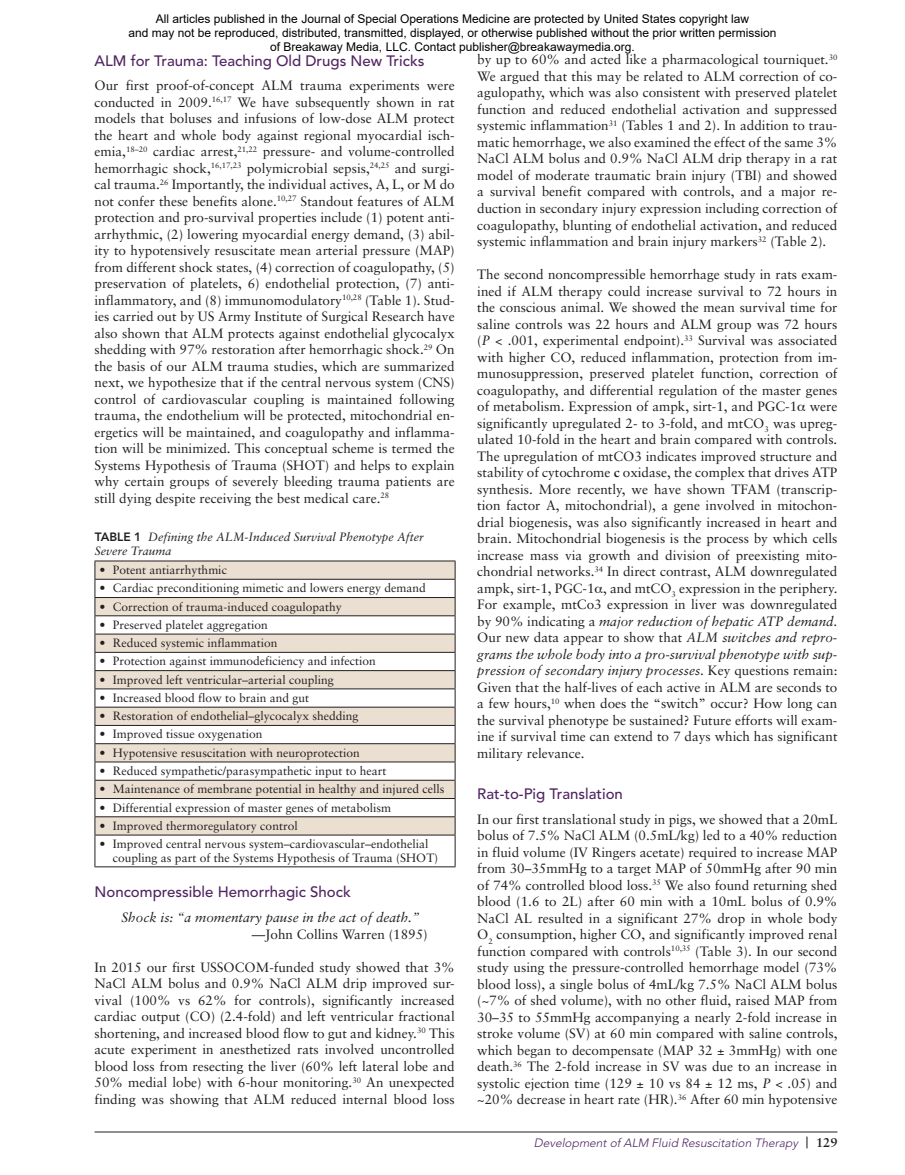
<style>
.page{position:relative;width:905px;height:1175px;background:#fff}
.page>*{position:absolute;margin:0;border:0;box-sizing:border-box;transform-origin:0 0}
.t1{font:500 15px "Avenir";color:#512562}
.t2{font:13.5px/16.5px "Sabon";color:#231f20;text-align:justify}
.t3{font:italic 13.5px "Sabon";color:#231f20}
.t4{font:12px/13.5px "Sabon";color:#231f20}
.t5{font:12px/14.4px "Arial";color:#000;text-align:center}
.t6{font:italic 12px/13.5px "Sabon";color:#231f20}
.t7{font:italic 300 12px "Avenir";color:#512562}
.s1{font-family:"Avenir";font-weight:800;font-style:normal}
.s2{font-style:italic}
.s3{font-weight:700}
.s4{font-family:"Gotham Condensed";font-weight:500;font-style:normal;font-size:13.5px;color:#231f20}
.s5{font-family:"Sabon";font-weight:700;font-style:normal;font-size:12.75px;color:#231f20}
</style>
<div class="page">
<hr style="left:94px;top:1131px;width:743px;height:1px;background:#231f20">
<svg style="left:95px;top:561px;width:359px;height:273px;fill:#ebdfd1"></svg>
<hr style="left:94px;top:560px;width:361px;height:1px;background:#231f20">
<hr style="left:94px;top:579px;width:361px;height:1px;background:#231f20">
<hr style="left:94px;top:835px;width:1px;height:31px;background:#231f20">
<hr style="left:454px;top:835px;width:1px;height:31px;background:#231f20">
<hr style="left:94px;top:866px;width:361px;height:1px;background:#231f20">
<hr style="left:94px;top:597px;width:361px;height:1px;background:#231f20">
<hr style="left:94px;top:615px;width:361px;height:1px;background:#231f20">
<hr style="left:94px;top:633px;width:361px;height:1px;background:#231f20">
<hr style="left:94px;top:652px;width:361px;height:1px;background:#231f20">
<hr style="left:94px;top:670px;width:361px;height:1px;background:#231f20">
<hr style="left:94px;top:688px;width:361px;height:1px;background:#231f20">
<hr style="left:94px;top:706px;width:361px;height:1px;background:#231f20">
<hr style="left:94px;top:725px;width:361px;height:1px;background:#231f20">
<hr style="left:94px;top:743px;width:361px;height:1px;background:#231f20">
<hr style="left:94px;top:761px;width:361px;height:1px;background:#231f20">
<hr style="left:94px;top:780px;width:361px;height:1px;background:#231f20">
<hr style="left:94px;top:798px;width:361px;height:1px;background:#231f20">
<hr style="left:94px;top:816px;width:361px;height:1px;background:#231f20">
<svg style="left:94px;top:561px;width:1px;height:273px"></svg>
<svg style="left:454px;top:561px;width:1px;height:273px"></svg>
<hr style="left:94px;top:834px;width:361px;height:1px;background:#231f20">
<p class="t5" style="left:128px;top:11px;width:649px">All articles published in the Journal of Special Operations Medicine are protected by United States copyright law<br>and may not be reproduced, distributed, transmitted, displayed, or otherwise published without the prior written permission of Breakaway Media, LLC. Contact publisher@breakawaymedia.org.</p>
<p class="t1" style="left:94px;top:52px;width:331px">ALM for Trauma: Teaching Old Drugs New Tricks</p>
<p class="t2" style="left:94px;top:77px;width:362px">Our first proof-of-concept ALM trauma experiments were conducted in 2009.<sup>16,17</sup> We have subsequently shown in rat models that boluses and infusions of low-dose ALM protect the heart and whole body against regional myocardial isch&shy;emia,<sup>18–20</sup> cardiac arrest,<sup>21,22</sup> pressure- and volume-controlled hemorrhagic shock,<sup>16,17,23</sup> polymicrobial sepsis,<sup>24,25</sup> and surgi&shy;cal trauma.<sup>26</sup> Importantly, the individual actives, A, L, or M do not confer these benefits alone.<sup>10,27</sup> Standout features of ALM protection and pro-survival properties include (1) potent anti&shy;arrhythmic, (2) lowering myocardial energy demand, (3) abil&shy;ity to hypotensively resuscitate mean arterial pressure (MAP) from different shock states, (4) correction of coagulopathy, (5) preservation of platelets, 6) endothelial protection, (7) anti&shy;inflammatory, and (8) immunomodulatory<sup>10,28</sup> (Table 1). Stud&shy;ies carried out by US Army Institute of Surgical Research have also shown that ALM protects against endothelial glycocalyx shedding with 97% restoration after hemorrhagic shock.<sup>29</sup> On the basis of our ALM trauma studies, which are summarized next, we hypothesize that if the central nervous system (CNS) control of cardiovascular coupling is maintained following trauma, the endothelium will be protected, mitochondrial en&shy;ergetics will be maintained, and coagulopathy and inflamma&shy;tion will be minimized. This conceptual scheme is termed the Systems Hypothesis of Trauma (SHOT) and helps to explain why certain groups of severely bleeding trauma patients are still dying despite receiving the best medical care.<sup>28</sup></p>
<p class="t6" style="left:95px;top:530px;width:330px"><span class="s1">TABLE 1</span> Defining the ALM-Induced Survival Phenotype After<br>Severe Trauma</p>
<p class="t4" style="left:99px;top:563px;width:129px">• Potent antiarrhythmic</p>
<p class="t4" style="left:99px;top:581px;width:328px">• Cardiac preconditioning mimetic and lowers energy demand</p>
<p class="t4" style="left:99px;top:599px;width:244px">• Correction of trauma-induced coagulopathy</p>
<p class="t4" style="left:99px;top:618px;width:170px">• Preserved platelet aggregation</p>
<p class="t4" style="left:99px;top:636px;width:180px">• Reduced systemic inflammation</p>
<p class="t4" style="left:99px;top:654px;width:278px">• Protection against immunodeficiency and infection</p>
<p class="t4" style="left:99px;top:672px;width:236px">• Improved left ventricular–arterial coupling</p>
<p class="t4" style="left:99px;top:691px;width:211px">• Increased blood flow to brain and gut</p>
<p class="t4" style="left:99px;top:709px;width:260px">• Restoration of endothelial–glycocalyx shedding</p>
<p class="t4" style="left:99px;top:727px;width:164px">• Improved tissue oxygenation</p>
<p class="t4" style="left:99px;top:745px;width:262px">• Hypotensive resuscitation with neuroprotection</p>
<p class="t4" style="left:99px;top:764px;width:288px">• Reduced sympathetic/parasympathetic input to heart</p>
<p class="t4" style="left:99px;top:782px;width:346px">• Maintenance of membrane potential in healthy and injured cells</p>
<p class="t4" style="left:99px;top:800px;width:293px">• Differential expression of master genes of metabolism</p>
<p class="t4" style="left:99px;top:818px;width:200px">• Improved thermoregulatory control</p>
<p class="t4" style="left:113px;top:837px;width:327px;text-indent:-14px">• Improved central nervous system–cardiovascular–endothelial coupling as part of the Systems Hypothesis of Trauma (SHOT)</p>
<p class="t1" style="left:94px;top:883px;width:258px">Noncompressible Hemorrhagic Shock</p>
<p class="t3" style="left:122px;top:909px;width:299px">Shock is: “a momentary pause in the act of death.”</p>
<p class="t2" style="left:252px;top:925px;width:177px">—John Collins Warren (1895)</p>
<p class="t2" style="left:94px;top:958px;width:362px">In 2015 our first USSOCOM-funded study showed that 3% NaCl ALM bolus and 0.9% NaCl ALM drip improved sur&shy;vival (100% vs 62% for controls), significantly increased cardiac output (CO) (2.4-fold) and left ventricular fractional shortening, and increased blood flow to gut and kidney.<sup>30</sup> This acute experiment in anesthetized rats involved uncontrolled blood loss from resecting the liver (60% left lateral lobe and 50% medial lobe) with 6-hour monitoring.<sup>30</sup> An unexpected finding was showing that ALM reduced internal blood loss</p>
<p class="t2" style="left:477px;top:51px;width:362px">by up to 60% and acted like a pharmacological tourniquet.<sup>30<br></sup>We argued that this may be related to ALM correction of co&shy;agulopathy, which was also consistent with preserved platelet function and reduced endothelial activation and suppressed systemic inflammation<sup>31</sup> (Tables 1 and 2). In addition to trau&shy;matic hemorrhage, we also examined the effect of the same 3% NaCl ALM bolus and 0.9% NaCl ALM drip therapy in a rat model of moderate traumatic brain injury (TBI) and showed a survival benefit compared with controls, and a major re&shy;duction in secondary injury expression including correction of coagulopathy, blunting of endothelial activation, and reduced systemic inflammation and brain injury markers<sup>32</sup> (Table 2).</p>
<p class="t2" style="left:477px;top:266px;width:362px">The second noncompressible hemorrhage study in rats exam&shy;ined if ALM therapy could increase survival to 72 hours in the conscious animal. We showed the mean survival time for saline controls was 22 hours and ALM group was 72 hours (<span class="s2">P</span> &lt; .001, experimental endpoint).<sup>33</sup> Survival was associated with higher CO, reduced inflammation, protection from im&shy;munosuppression, preserved platelet function, correction of coagulopathy, and differential regulation of the master genes of metabolism. Expression of ampk, sirt-1, and PGC-1 were significantly upregulated 2- to 3-fold, and mtCO<sub>3</sub> was upreg&shy;ulated 10-fold in the heart and brain compared with controls.<br>The upregulation of mtCO3 indicates improved structure and stability of cytochrome <span class="s3">c</span> oxidase, the complex that drives ATP synthesis. More recently, we have shown TFAM (transcrip&shy;tion factor A, mitochondrial), a gene involved in mitochon&shy;drial biogenesis, was also significantly increased in heart and brain. Mitochondrial biogenesis is the process by which cells increase mass via growth and division of preexisting mito&shy;chondrial networks.<sup>34</sup> In direct contrast, ALM downregulated ampk, sirt-1, PGC-1 , and mtCO<sub>3</sub> expression in the periphery.<br>For example, mtCo3 expression in liver was downregulated by 90% indicating a <span class="s2">major reduction of hepatic ATP demand.<br></span>Our new data appear to show that <span class="s2">ALM switches and repro&shy;grams the whole body into a pro-survival phenotype with sup&shy;pression of secondary injury processes</span>. Key questions remain:<br>Given that the half-lives of each active in ALM are seconds to a few hours,<sup>10</sup> when does the “switch” occur? How long can the survival phenotype be sustained? Future efforts will exam&shy;ine if survival time can extend to 7 days which has significant military relevance.</p>
<p class="t1" style="left:477px;top:785px;width:147px">Rat-to-Pig Translation</p>
<p class="t2" style="left:477px;top:810px;width:362px">In our first translational study in pigs, we showed that a 20mL bolus of 7.5% NaCl ALM (0.5mL/kg) led to a 40% reduction in fluid volume (IV Ringers acetate) required to increase MAP from 30–35mmHg to a target MAP of 50mmHg after 90 min of 74% controlled blood loss.<sup>35</sup> We also found returning shed blood (1.6 to 2L) after 60 min with a 10mL bolus of 0.9% NaCl AL resulted in a significant 27% drop in whole body O<sub>2</sub> consumption, higher CO, and significantly improved renal function compared with controls<sup>10,35</sup> (Table 3). In our second study using the pressure-controlled hemorrhage model (73% blood loss), a single bolus of 4mL/kg 7.5% NaCl ALM bolus (~7% of shed volume), with no other fluid, raised MAP from 30–35 to 55mmHg accompanying a nearly 2-fold increase in stroke volume (SV) at 60 min compared with saline controls, which began to decompensate (MAP 32 ± 3mmHg) with one death.<sup>36</sup> The 2-fold increase in SV was due to an increase in systolic ejection time (129 ± 10 vs 84 ± 12 ms, <span class="s2">P</span> &lt; .05) and ~20% decrease in heart rate (HR).<sup>36</sup> After 60 min hypotensive</p>
<p class="t7" style="left:534px;top:1136px;width:305px">Developmentof ALM Fluid Resuscitation Therapy <span class="s4">|</span> <span class="s5">1 2 9</span></p>
</div>
